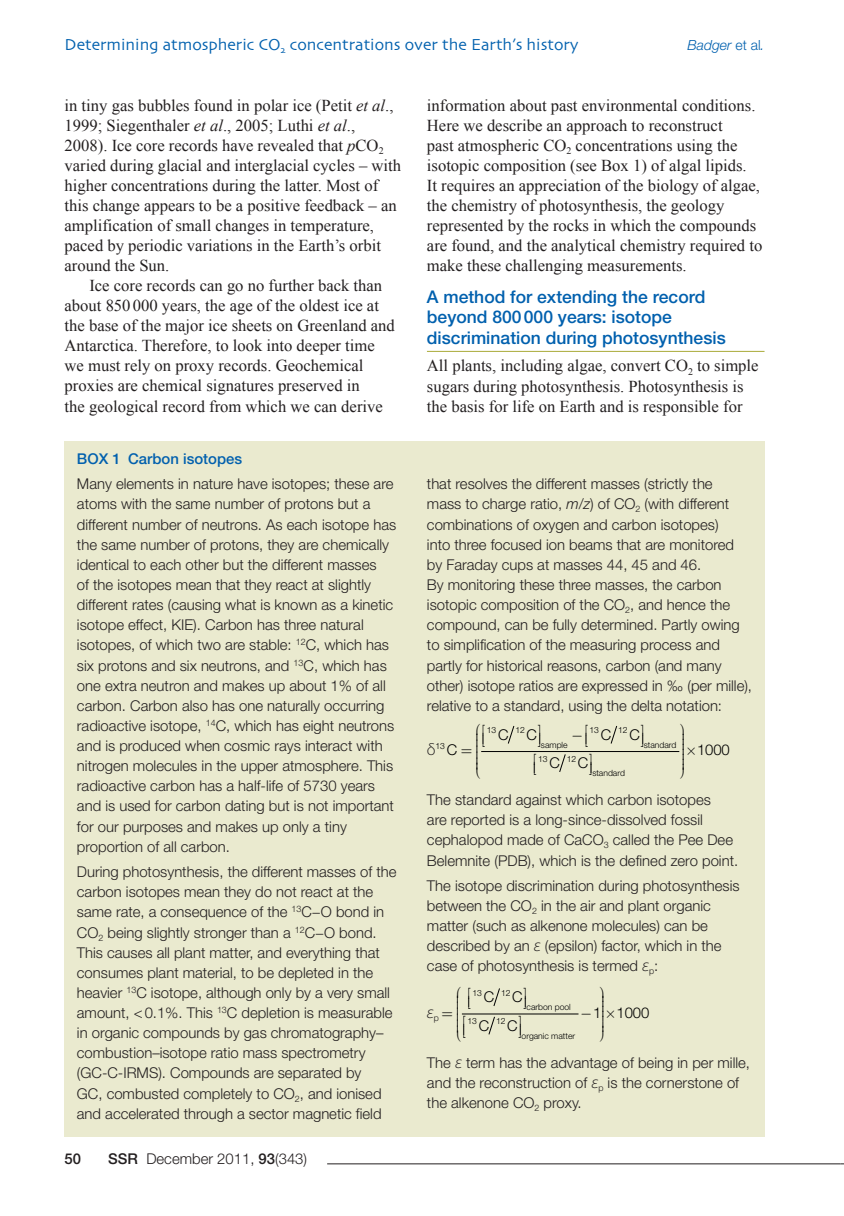
<style>
.page{position:relative;width:844px;height:1216px;background:#fff}
.page>*{position:absolute;margin:0;border:0;box-sizing:border-box;transform-origin:0 0}
.CH_A_head{font:500 17.5px/20.1px "Helvetica Neue LT Std";color:#0160ae}
.CH_box_text{font:italic 300 17.5px "Myriad Pro";color:#231f20}
.CH_body_tx{font:16.62px/19.9px "Times New Roman";color:#231f20}
.CH_body_tx_first{font:16.62px/19.9px "Times New Roman";color:#231f20}
.CH_running_head_vers{font:16.62px "Skia";color:#0160ae}
.CH_box_text-2{font:300 16.62px "Myriad Pro";color:#231f20}
.CH_box_text-3{font:300 14.88px/20.1px "Helvetica Neue LT Std";color:#231f20}
.CH_foot_left{font:300 14.88px "Helvetica Neue LT Std";color:#231f20}
.t1{font:300 14.88px "Helvetica Neue LT Std";letter-spacing:-.01em;color:#000}
.CH_B_head{font:500 14.88px "Helvetica Neue LT Std";color:#0160ae}
.CH_foot_left-2{font:500 14.88px "Helvetica Neue LT Std";color:#231f20}
.CH_running_head_vers-2{font:italic 300 14px "Helvetica Neue LT Std";color:#0160ae}
.t2{font:300 8.58px "Helvetica Neue LT Std";color:#000}
.s1{font-style:normal}
.s2{font-style:italic}
.s3{font-weight:500}
.s4{font-family:"Myriad Pro";font-style:italic;font-size:17.5px}
</style>
<div class="page">
<hr style="left:327px;top:1163px;width:513px;height:1px;background:#231f20">
<hr style="left:427px;top:351px;width:337px;height:1px;background:#a9ab38">
<div style="left:64px;top:441px;width:700px;height:695px;background:#eaeacf"></div>
<svg style="left:508px;top:726px;width:6px;height:17px"></svg>
<svg style="left:610px;top:727px;width:6px;height:16px"></svg>
<svg style="left:559px;top:754px;width:6px;height:17px"></svg>
<hr style="left:481px;top:751px;width:197px;height:1px;background:#000">
<svg style="left:493px;top:988px;width:6px;height:17px"></svg>
<svg style="left:488px;top:1017px;width:6px;height:17px"></svg>
<hr style="left:462px;top:1013px;width:116px;height:1px;background:#000">
<svg style="left:461px;top:1013px;width:9px;height:2px"></svg>
<p class="CH_running_head_vers" style="left:64px;top:34px;width:515px">Determining atmospheric CO<sub>2</sub> concentrations over the Earth’s history</p>
<p class="CH_running_head_vers-2" style="left:687px;top:36px;width:79px">Badger <span class="s1">et al</span>.</p>
<p class="CH_body_tx" style="left:64px;top:95px;width:338px">in tiny gas bubbles found in polar ice (Petit <span class="s2">et al</span>., 1999; Siegenthaler <span class="s2">et al</span>., 2005; Luthi <span class="s2">et al</span>., 2008). Ice core records have revealed that <span class="s2">p</span>CO<sub>2 </sub>varied during glacial and interglacial cycles – with higher concentrations during the latter. Most of this change appears to be a positive feedback – an amplification of small changes in temperature, paced by periodic variations in the Earth’s orbit around the Sun.</p>
<p class="CH_body_tx" style="left:64px;top:275px;width:332px;text-indent:25px">Ice core records can go no further back than about 850000 years, the age of the oldest ice at the base of the major ice sheets on Greenland and Antarctica. Therefore, to look into deeper time we must rely on proxy records. Geochemical proxies are chemical signatures preserved in<br>the geological record from which we can derive</p>
<p class="CH_B_head" style="left:77px;top:450px;width:167px">BOX 1 Carbon isotopes</p>
<p class="CH_box_text-3" style="left:77px;top:473px;width:321px">Many elements in nature have isotopes; these are atoms with the same number of protons but a different number of neutrons. As each isotope has the same number of protons, they are chemically identical to each other but the different masses<br>of the isotopes mean that they react at slightly different rates (causing what is known as a kinetic isotope effect, KIE). Carbon has three natural isotopes, of which two are stable: <sup>12</sup>C, which has six protons and six neutrons, and <sup>13</sup>C, which has one extra neutron and makes up about 1% of all carbon. Carbon also has one naturally occurring radioactive isotope, <sup>14</sup>C, which has eight neutrons and is produced when cosmic rays interact with nitrogen molecules in the upper atmosphere. This radioactive carbon has a half-life of 5730 years and is used for carbon dating but is not important for our purposes and makes up only a tiny proportion of all carbon.</p>
<p class="CH_box_text-3" style="left:77px;top:861px;width:321px">During photosynthesis, the different masses of the carbon isotopes mean they do not react at the same rate, a consequence of the <sup>13</sup>C−O bond in CO<sub>2</sub> being slightly stronger than a <sup>12</sup>C−O bond.<br>This causes all plant matter, and everything that consumes plant material, to be depleted in the heavier <sup>13</sup>C isotope, although only by a very small amount, &lt;0.1%. This <sup>13</sup>C depletion is measurable in organic compounds by gas chromatography– combustion–isotope ratio mass spectrometry (GC-C-IRMS). Compounds are separated by<br>GC, combusted completely to CO<sub>2</sub>, and ionised and accelerated through a sector magnetic field</p>
<p class="CH_foot_left-2" style="left:64px;top:1149px;width:18px">50</p>
<p class="CH_foot_left" style="left:108px;top:1149px;width:200px"><span class="s3">SSR</span> December 2011, <span class="s3">93</span>(343)</p>
<p class="CH_body_tx" style="left:427px;top:95px;width:337px">information about past environmental conditions.<br>Here we describe an approach to reconstruct<br>past atmospheric CO<sub>2</sub> concentrations using the isotopic composition (see Box 1) of algal lipids.<br>It requires an appreciation of the biology of algae, the chemistry of photosynthesis, the geology represented by the rocks in which the compounds are found, and the analytical chemistry required to make these challenging measurements.</p>
<p class="CH_A_head" style="left:427px;top:287px;width:300px">A method for extending the record beyond 800000 years: isotope discrimination during photosynthesis</p>
<p class="CH_body_tx_first" style="left:427px;top:356px;width:333px">All plants, including algae, convert CO<sub>2</sub> to simple sugars during photosynthesis. Photosynthesis is the basis for life on Earth and is responsible for</p>
<p class="CH_box_text-3" style="left:427px;top:473px;width:326px">that resolves the different masses (strictly the<br>mass to charge ratio, <span class="s2">m</span>/<span class="s2">z</span>) of CO<sub>2</sub> (with different combinations of oxygen and carbon isotopes)<br>into three focused ion beams that are monitored by Faraday cups at masses 44, 45 and 46.<br>By monitoring these three masses, the carbon isotopic composition of the CO<sub>2</sub>, and hence the compound, can be fully determined. Partly owing to simplification of the measuring process and partly for historical reasons, carbon (and many other) isotope ratios are expressed in ‰ (per mille), relative to a standard, using the delta notation:</p>
<p class="CH_box_text-2" style="left:427px;top:739px;width:10px">δ</p>
<p class="t2" style="left:486px;top:725px;width:11px">13</p>
<p class="t2" style="left:515px;top:725px;width:11px">12</p>
<p class="t2" style="left:589px;top:725px;width:11px">13</p>
<p class="t2" style="left:618px;top:725px;width:11px">12</p>
<p class="t1" style="left:498px;top:725px;width:41px">C C</p>
<p class="t1" style="left:600px;top:725px;width:41px">C C</p>
<p class="t2" style="left:435px;top:740px;width:11px">13</p>
<p class="t2" style="left:541px;top:739px;width:28px">sample</p>
<p class="t2" style="left:643px;top:739px;width:34px">standard</p>
<p class="t2" style="left:538px;top:753px;width:11px">13</p>
<p class="t2" style="left:566px;top:753px;width:11px">12</p>
<p class="t2" style="left:592px;top:767px;width:34px">standard</p>
<p class="t1" style="left:446px;top:740px;width:12px">C</p>
<p class="t1" style="left:697px;top:740px;width:34px">1000</p>
<p class="t1" style="left:549px;top:753px;width:41px">C C</p>
<p class="CH_box_text-3" style="left:427px;top:789px;width:313px">The standard against which carbon isotopes<br>are reported is a long-since-dissolved fossil cephalopod made of CaCO<sub>3</sub> called the Pee Dee Belemnite (PDB), which is the defined zero point.</p>
<p class="CH_box_text-3" style="left:427px;top:875px;width:314px">The isotope discrimination during photosynthesis between the CO<sub>2</sub> in the air and plant organic matter (such as alkenone molecules) can be described by an <span class="s4">ε</span> (epsilon) factor, which in the case of photosynthesis is termed <span class="s4">ε</span><sub>p</sub>:</p>
<p class="CH_box_text" style="left:427px;top:1001px;width:13px">ε<sub>p</sub></p>
<p class="t2" style="left:472px;top:987px;width:11px">13</p>
<p class="t2" style="left:501px;top:987px;width:11px">12</p>
<p class="t1" style="left:483px;top:987px;width:41px">C C</p>
<p class="t2" style="left:526px;top:1001px;width:46px">carbon pool</p>
<p class="t1" style="left:593px;top:1003px;width:58px">1 1000</p>
<p class="t2" style="left:467px;top:1015px;width:11px">13</p>
<p class="t2" style="left:496px;top:1015px;width:11px">12</p>
<p class="t1" style="left:478px;top:1016px;width:41px">C C</p>
<p class="CH_box_text-3" style="left:427px;top:1051px;width:324px">The <span class="s4">ε</span> term has the advantage of being in per mille, and the reconstruction of <span class="s4">ε</span><sub>p</sub> is the cornerstone of the alkenone CO<sub>2</sub> proxy.</p>
<p class="t2" style="left:521px;top:1030px;width:55px">organic matter</p>
</div>
